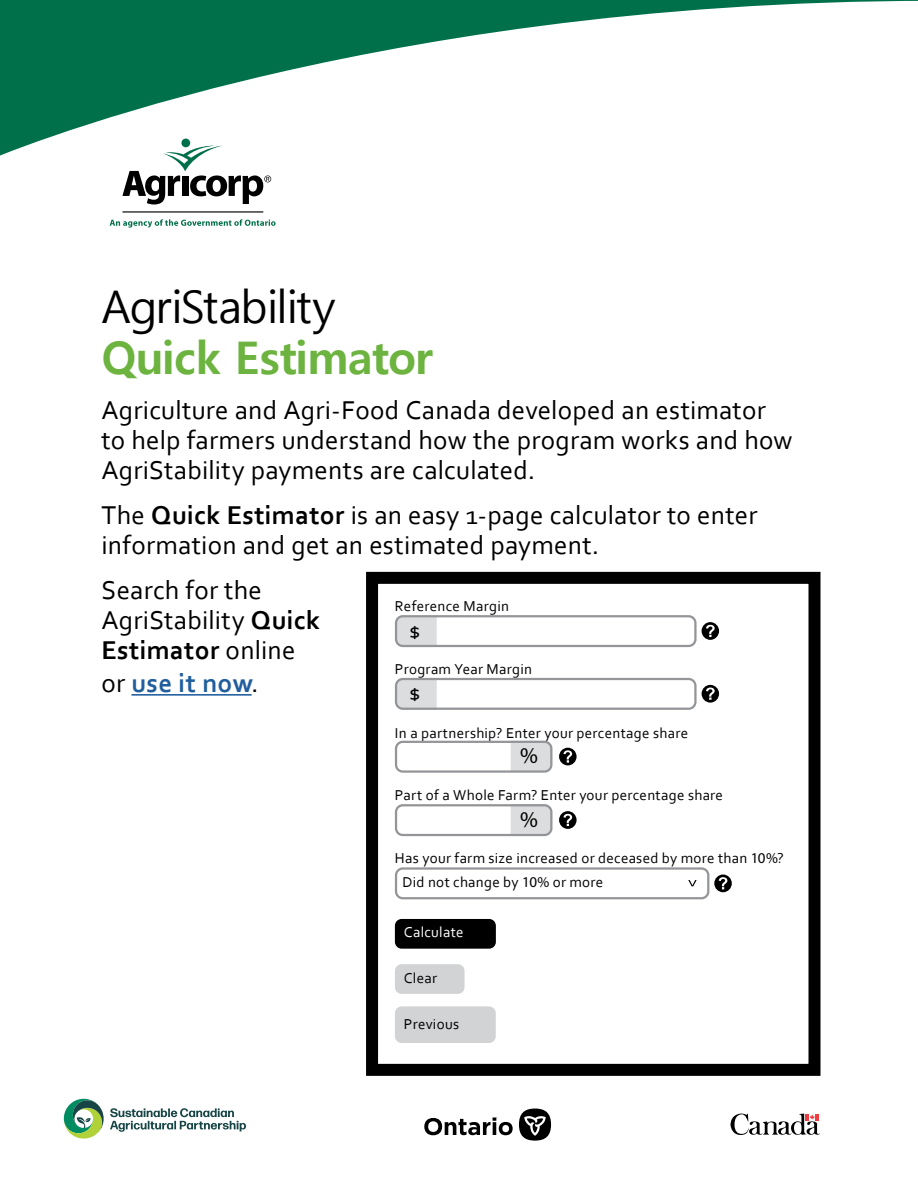
<style>
.page{position:relative;width:918px;height:1188px;background:#fff}
.page>*{position:absolute;margin:0;border:0;box-sizing:border-box;transform-origin:0 0}
.t1{font:700 45px "Malgun Gothic";letter-spacing:-.015em;color:#6cb33f}
.t2{font:45px "Malgun Gothic";letter-spacing:-.025em;color:#000}
.t3{font:27px/30px "Corbel";letter-spacing:.01em;color:#000}
.t4{font:700 27px "Corbel";letter-spacing:.015em;color:#215e9e}
.t5{font:22.5px "Corbel";color:#000}
.t6{font:22.5px "Myriad Pro";color:#000}
.t7{font:15px/24.2px "Corbel";letter-spacing:.02em;color:#000}
.t8{font:15px "Corbel";letter-spacing:.015em;color:#fff}
.s1{font-weight:700}
.s2{font-weight:400;color:#000}
.s3{font-family:"Myriad Pro"}
</style>
<div class="page">
<svg style="left:731px;top:1113px;width:89px;height:22px"></svg>
<svg style="left:424px;top:1118px;width:89px;height:17px"></svg>
<div style="left:519px;top:1109px;width:32px;height:32px;background:#000;border-radius:50%"></div>
<svg style="left:524px;top:1116px;width:22px;height:20px"></svg>
<svg style="left:110px;top:1108px;width:136px;height:24px"></svg>
<svg style="left:64px;top:1099px;width:40px;height:40px"></svg>
<svg style="left:0;top:0;width:918px;height:156px"></svg>
<hr style="left:131px;top:694px;width:121px;height:2px;background:#215e9e">
<div style="left:181px;top:139px;width:9px;height:8px;background:#00704a;border-radius:50%"></div>
<svg style="left:122px;top:145px;width:149px;height:59px"></svg>
<hr style="left:122px;top:211px;width:141px;height:2px;background:#000">
<svg style="left:110px;top:219px;width:166px;height:9px"></svg>
<div style="left:395px;top:867px;width:314px;height:32px;border:2px solid #939598;border-radius:7px"></div>
<div style="left:714px;top:875px;width:18px;height:17px;background:#000;border-radius:50%"></div>
<svg style="left:719px;top:877px;width:8px;height:12px"></svg>
<svg style="left:688px;top:880px;width:9px;height:6px"></svg>
<div style="left:395px;top:919px;width:101px;height:30px;background:#000;border-radius:7px"></div>
<div style="left:395px;top:964px;width:70px;height:30px;background:#d1d3d4;border-radius:7px"></div>
<div style="left:395px;top:1006px;width:101px;height:37px;background:#d1d3d4;border-radius:7px"></div>
<div style="left:366px;top:572px;width:454px;height:504px;border:12px solid #000"></div>
<svg style="left:396px;top:618px;width:41px;height:28px"></svg>
<div style="left:702px;top:622px;width:17px;height:18px;background:#000;border-radius:50%"></div>
<svg style="left:706px;top:625px;width:9px;height:12px"></svg>
<div style="left:395px;top:615px;width:302px;height:32px;border:2px solid #939598;border-radius:7px"></div>
<svg style="left:396px;top:679px;width:41px;height:28px"></svg>
<div style="left:702px;top:685px;width:17px;height:18px;background:#000;border-radius:50%"></div>
<svg style="left:706px;top:688px;width:9px;height:12px"></svg>
<div style="left:395px;top:678px;width:302px;height:32px;border:2px solid #939598;border-radius:7px"></div>
<div style="left:559px;top:748px;width:18px;height:17px;background:#000;border-radius:50%"></div>
<svg style="left:563px;top:750px;width:9px;height:13px"></svg>
<svg style="left:511px;top:741px;width:40px;height:30px"></svg>
<div style="left:395px;top:741px;width:157px;height:32px;border:2px solid #939598;border-radius:7px"></div>
<svg style="left:559px;top:811px;width:18px;height:18px"></svg>
<svg style="left:563px;top:814px;width:9px;height:12px"></svg>
<svg style="left:511px;top:805px;width:40px;height:30px"></svg>
<div style="left:395px;top:804px;width:157px;height:32px;border:2px solid #939598;border-radius:7px"></div>
<h1 class="t2" style="left:102px;top:281px;width:235px">AgriStability</h1>
<h1 class="t1" style="left:102px;top:331px;width:333px">Quick Estimator</h1>
<p class="t3" style="left:102px;top:395px;width:693px">Agriculture and Agri-Food Canada developed an estimator to help farmers understand how the program works and how<br>AgriStability payments are calculated.</p>
<p class="t3" style="left:102px;top:500px;width:657px">The <span class="s1">Quick Estimator</span> is an easy 1‑page calculator to enter information and get an estimated payment.</p>
<p class="t3" style="left:102px;top:575px;width:220px">Search for the<br>AgriStability <span class="s1">Quick<br>Estimator</span> online</p>
<p class="t4" style="left:102px;top:667px;width:159px"><span class="s2">or</span> use it now<span class="s2">.</span></p>
<p class="t7" style="left:395px;top:594px;width:116px">Reference Margin</p>
<p class="t5" style="left:409px;top:616px;width:13px">$</p>
<p class="t7" style="left:395px;top:657px;width:139px">Program Year Margin</p>
<p class="t5" style="left:409px;top:679px;width:13px">$</p>
<p class="t7" style="left:395px;top:720px;width:295px">In a partnership? Enter your percentage share</p>
<p class="t6" style="left:520px;top:742px;width:19px">%</p>
<p class="t7" style="left:395px;top:783px;width:330px">Part of a Whole Farm? Enter your percentage share</p>
<p class="t6" style="left:520px;top:805px;width:19px">%</p>
<p class="t7" style="left:402px;top:846px;width:383px;text-indent:-8px">Has your farm size increased or deceased by more than <span class="s3">10%</span>?<br>Did not change by <span class="s3">10%</span> or more</p>
<p class="t8" style="left:404px;top:923px;width:61px">Calculate</p>
<p class="t7" style="left:404px;top:965px;width:35px">Clear</p>
<p class="t7" style="left:404px;top:1012px;width:57px">Previous</p>
</div>
